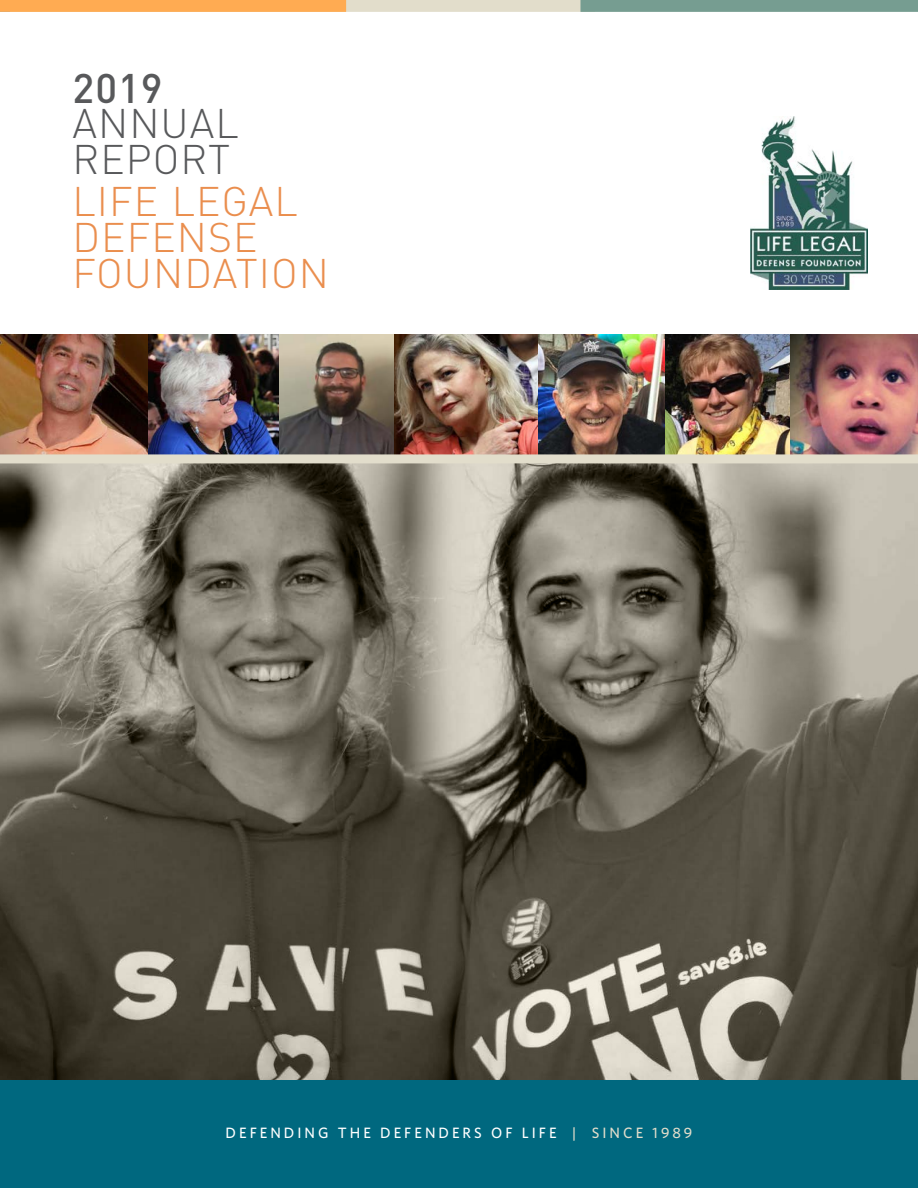
<style>
.page{position:relative;width:918px;height:1188px;background:#fff}
.page>*{position:absolute;margin:0;border:0;box-sizing:border-box;transform-origin:0 0}
.t1{font:300 40.8px/35.7px "DIN";letter-spacing:.025em;color:#ea8e4e}
.t2{font:300 40.8px/35.7px "DIN";letter-spacing:.025em;color:#58595b}
.t3{font:500 40.8px "DIN";color:#58595b}
.t4{font:500 15px "Whitney HTF";letter-spacing:.2em;color:#fff}
.s1{color:#e2ddcb}
</style>
<div class="page">
<img style="left:0;top:335px;width:149px;height:119px">
<img style="left:664px;top:335px;width:127px;height:119px">
<img style="left:279px;top:335px;width:385px;height:119px">
<div style="left:0;top:1080px;width:918px;height:108px;background:#00687f"></div>
<div style="left:0;top:0;width:595px;height:12px;background:#e2ddcb"></div>
<div style="left:580px;top:0;width:338px;height:12px;background:#769d91"></div>
<div style="left:0;top:0;width:346px;height:12px;background:#ffab52"></div>
<img style="left:0;top:463px;width:918px;height:617px">
<img style="left:750px;top:117px;width:118px;height:172px">
<img style="left:791px;top:335px;width:127px;height:119px">
<img style="left:149px;top:335px;width:130px;height:119px">
<div style="left:0;top:454px;width:918px;height:9px;background:#e2ddcb"></div>
<h1 class="t3" style="left:73px;top:62px;width:92px">2019</h1>
<h1 class="t2" style="left:73px;top:105px;width:168px">ANNUAL<br>REPORT</h1>
<h1 class="t1" style="left:73px;top:183px;width:258px">LIFE LEGAL<br>DEFENSE<br>FOUNDATION</h1>
<p class="t4" style="left:226px;top:1123px;width:468px">DEFENDING THE DEFENDERS OF LIFE <span class="s1">| SINCE 1989</span></p>
</div>
